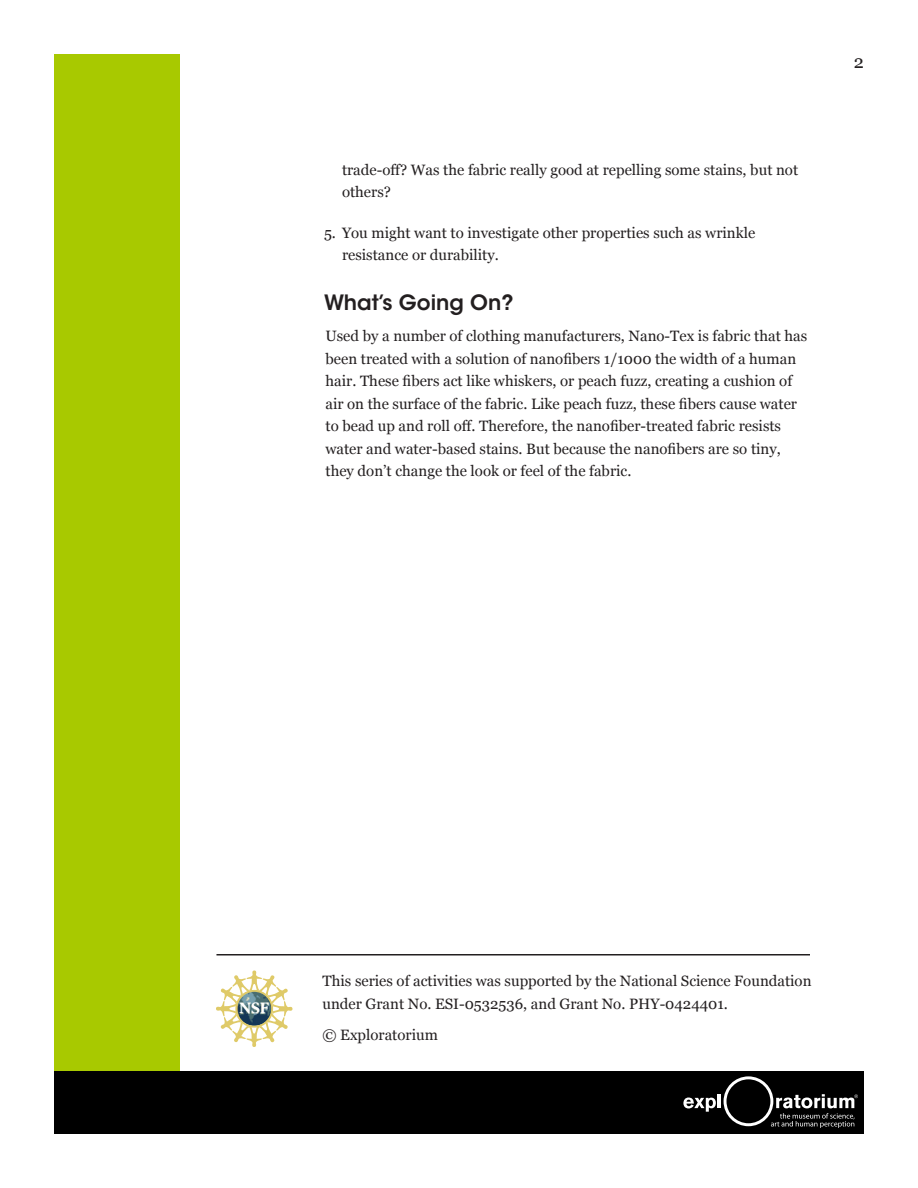
<style>
.page{position:relative;width:918px;height:1188px;background:#fff}
.page>*{position:absolute;margin:0;border:0;box-sizing:border-box;transform-origin:0 0}
.t1{font:600 21px "ITC Avant Garde Std";color:#231f20}
.t2{font:18px "Georgia";color:#231f20}
.Normal__Web{font:15px/22.5px "Georgia";color:#231f20}
.t3{font:14.85px "Cg Garamond Bd";color:#fff;scale:.94 1}
</style>
<div class="page">
<div style="left:54px;top:54px;width:126px;height:1080px;background:#a8c900"></div>
<svg style="left:216px;top:970px;width:76px;height:77px"></svg>
<div style="left:235px;top:990px;width:38px;height:38px;border:2px solid #dfca68;border-radius:50%"></div>
<hr style="left:216px;top:954px;width:594px;height:2px;background:#231f20">
<div style="left:54px;top:1071px;width:810px;height:63px;background:#000"></div>
<svg style="left:683px;top:1098px;width:33px;height:14px"></svg>
<hr style="left:718px;top:1094px;width:3px;height:14px;background:#fff">
<svg style="left:724px;top:1076px;width:134px;height:52px"></svg>
<p class="Normal__Web" style="left:342px;top:158px;width:458px">trade-off? Was the fabric really good at repelling some stains, but not others?</p>
<p class="Normal__Web" style="left:342px;top:221px;width:415px;text-indent:-18px">5. You might want to investigate other properties such as wrinkle resistance or durability.</p>
<p class="t1" style="left:324px;top:289px;width:191px">What’s Going On?</p>
<p class="Normal__Web" style="left:326px;top:325px;width:483px">Used by a number of clothing manufacturers, Nano-Tex is fabric that has been treated with a solution of nanofibers 1/1000 the width of a human hair. These fibers act like whiskers, or peach fuzz, creating a cushion of air on the surface of the fabric. Like peach fuzz, these fibers cause water to bead up and roll off. Therefore, the nanofiber-treated fabric resists water and water-based stains. But because the nanofibers are so tiny, they don’t change the look or feel of the fabric.</p>
<p class="t2" style="left:854px;top:51px;width:12px">2</p>
<p class="t3" style="left:239px;top:999px;width:33px">NSF</p>
<p class="Normal__Web" style="left:322px;top:970px;width:491px">This series of activities was supported by the National Science Foundation under Grant No. ESI-0532536, and Grant No. PHY-0424401.</p>
<p class="Normal__Web" style="left:322px;top:1024px;width:117px">© Exploratorium</p>
</div>
